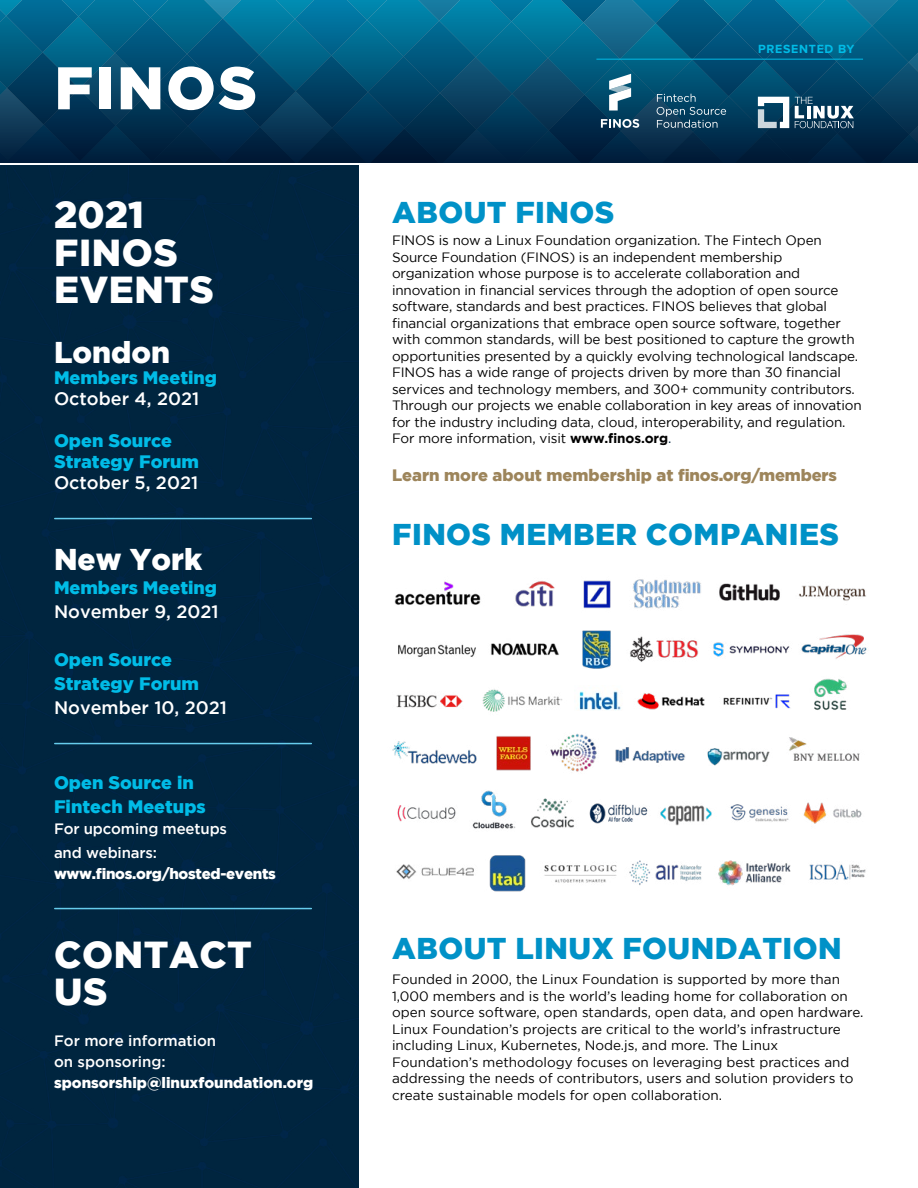
<style>
.page{position:relative;width:918px;height:1188px;background:#fff}
.page>*{position:absolute;margin:0;border:0;box-sizing:border-box;transform-origin:0 0}
.t1{font:900 60px "Gotham";letter-spacing:.035em;color:#fff}
.t2{font:900 37.5px/37.5px "Gotham";letter-spacing:.015em;color:#fff}
.t3{font:900 30px "Gotham";letter-spacing:.015em;color:#0091c7}
.t4{font:900 30px "Gotham";color:#fff}
.t5{font:900 18px/24px "Gotham";color:#00bce7}
.t6{font:500 18px "Gotham";color:#fff}
.t7{font:900 16.5px "Gotham";color:#9d855b}
.t8{font:500 15px/24px "Gotham";color:#fff}
.t9{font:900 15px "Gotham";color:#fff}
.t10{font:900 15px "Gotham";letter-spacing:-.02em;color:#fff}
.t11{font:13.5px/16.5px "Gotham";letter-spacing:-.01em;color:#000}
.t12{font:700 12.3px "Proxima Nova";letter-spacing:.06em;color:#00bce7}
.s1{font-weight:700}
.s2{color:#00253f}
.s3{font-style:inherit}
</style>
<div class="page">
<svg style="left:0;top:0;width:918px;height:163px;background:#064d70"></svg>
<hr style="left:596px;top:59px;width:267px;height:1px;background:#00bce7">
<div style="left:0;top:165px;width:359px;height:1023px;background:#00253f"></div>
<hr style="left:55px;top:518px;width:256px;height:1px;background:#66ccec">
<hr style="left:55px;top:743px;width:256px;height:1px;background:#66ccec">
<hr style="left:55px;top:908px;width:256px;height:1px;background:#66ccec">
<img style="left:394px;top:581px;width:87px;height:24px">
<img style="left:398px;top:644px;width:78px;height:13px">
<img style="left:396px;top:864px;width:41px;height:15px">
<img style="left:437px;top:855px;width:72px;height:37px">
<img style="left:509px;top:855px;width:86px;height:37px">
<img style="left:595px;top:860px;width:88px;height:25px">
<img style="left:683px;top:860px;width:83px;height:26px">
<img style="left:766px;top:863px;width:100px;height:20px">
<img style="left:397px;top:805px;width:49px;height:17px">
<img style="left:547px;top:800px;width:21px;height:28px">
<img style="left:568px;top:803px;width:73px;height:25px">
<img style="left:641px;top:805px;width:68px;height:21px">
<img style="left:709px;top:804px;width:73px;height:18px">
<img style="left:782px;top:802px;width:80px;height:22px">
<img style="left:446px;top:790px;width:101px;height:39px">
<img style="left:396px;top:695px;width:67px;height:13px">
<img style="left:392px;top:741px;width:73px;height:23px">
<img style="left:637px;top:693px;width:124px;height:17px">
<img style="left:626px;top:747px;width:59px;height:16px">
<img style="left:707px;top:748px;width:63px;height:18px">
<img style="left:789px;top:737px;width:71px;height:24px">
<img style="left:761px;top:678px;width:86px;height:32px">
<img style="left:482px;top:689px;width:81px;height:23px">
<img style="left:465px;top:736px;width:56px;height:35px">
<img style="left:521px;top:733px;width:105px;height:39px">
<img style="left:576px;top:690px;width:45px;height:20px">
<img style="left:491px;top:643px;width:67px;height:13px">
<img style="left:558px;top:630px;width:53px;height:38px">
<img style="left:630px;top:636px;width:69px;height:26px">
<img style="left:713px;top:642px;width:68px;height:15px">
<img style="left:781px;top:634px;width:86px;height:25px">
<img style="left:515px;top:581px;width:40px;height:26px">
<img style="left:583px;top:580px;width:28px;height:29px">
<img style="left:633px;top:579px;width:68px;height:30px">
<img style="left:719px;top:583px;width:61px;height:18px">
<img style="left:799px;top:585px;width:67px;height:16px">
<h1 class="t1" style="left:54px;top:53px;width:204px">FINOS</h1>
<h2 class="t2" style="left:54px;top:195px;width:162px">2021<br>FINOS<br>EVENTS</h2>
<h3 class="t4" style="left:54px;top:335px;width:118px">London</h3>
<h3 class="t5" style="left:54px;top:366px;width:165px">Members Meeting</h3>
<h3 class="t6" style="left:54px;top:389px;width:147px">October 4, 2021</h3>
<h3 class="t5" style="left:54px;top:430px;width:147px;line-height:21px">Open Source<br>Strategy Forum</h3>
<h3 class="t6" style="left:54px;top:473px;width:146px">October 5, 2021</h3>
<h3 class="t4" style="left:54px;top:542px;width:150px">New York</h3>
<h3 class="t5" style="left:54px;top:576px;width:165px">Members Meeting</h3>
<h3 class="t6" style="left:54px;top:602px;width:166px">November 9, 2021</h3>
<h3 class="t5" style="left:54px;top:648px;width:147px">Open Source<br>Strategy Forum</h3>
<h3 class="t6" style="left:54px;top:698px;width:175px">November 10, 2021</h3>
<h3 class="t5" style="left:54px;top:771px;width:153px">Open Source in<br>Fintech Meetups</h3>
<p class="t8" style="left:54px;top:817px;width:175px">For upcoming meetups and webinars:</p>
<p class="t10" style="left:54px;top:865px;width:223px">www.finos.org/hosted-events</p>
<h2 class="t2" style="left:54px;top:935px;width:199px">CONTACT<br>US</h2>
<p class="t8" style="left:54px;top:1030px;width:164px;line-height:21px">For more information on sponsoring:</p>
<p class="t9" style="left:54px;top:1074px;width:261px">sponsorship@linuxfoundation.org</p>
<p class="t12" style="left:758px;top:43px;width:98px">PRESENTED BY</p>
<h3 class="t3" style="left:392px;top:195px;width:224px">ABOUT FINOS</h3>
<p class="t11" style="left:392px;top:232px;width:471px">FINOS is now a Linux Foundation organization. The Fintech Open Source Foundation (FINOS) is an independent membership organization whose purpose is to accelerate collaboration and innovation in financial services through the adoption of open source software, standards and best practices. FINOS believes that global financial organizations that embrace open source software, together with common standards, will be best positioned to capture the growth opportunities presented by a quickly evolving technological landscape.<br>FINOS has a wide range of projects driven by more than 30 financial services and technology members, and 300+ community contributors.<br>Through our projects we enable collaboration in key areas of innovation for the industry including data, cloud, interoperability, and regulation.<br>For more information, visit <span class="s1">www.finos.org</span><span class="s2">.</span></p>
<p class="t7" style="left:392px;top:465px;width:446px">Learn more about membership at <span class="s3">finos.org/members</span></p>
<h3 class="t3" style="left:392px;top:517px;width:448px">FINOS MEMBER COMPANIES</h3>
<h3 class="t3" style="left:392px;top:931px;width:451px">ABOUT LINUX FOUNDATION</h3>
<p class="t11" style="left:392px;top:971px;width:473px">Founded in 2000, the Linux Foundation is supported by more than 1,000 members and is the world’s leading home for collaboration on open source software, open standards, open data, and open hardware.<br>Linux Foundation’s projects are critical to the world’s infrastructure including Linux, Kubernetes, Node.js, and more. The Linux Foundation’s methodology focuses on leveraging best practices and addressing the needs of contributors, users and solution providers to create sustainable models for open collaboration.</p>
</div>
